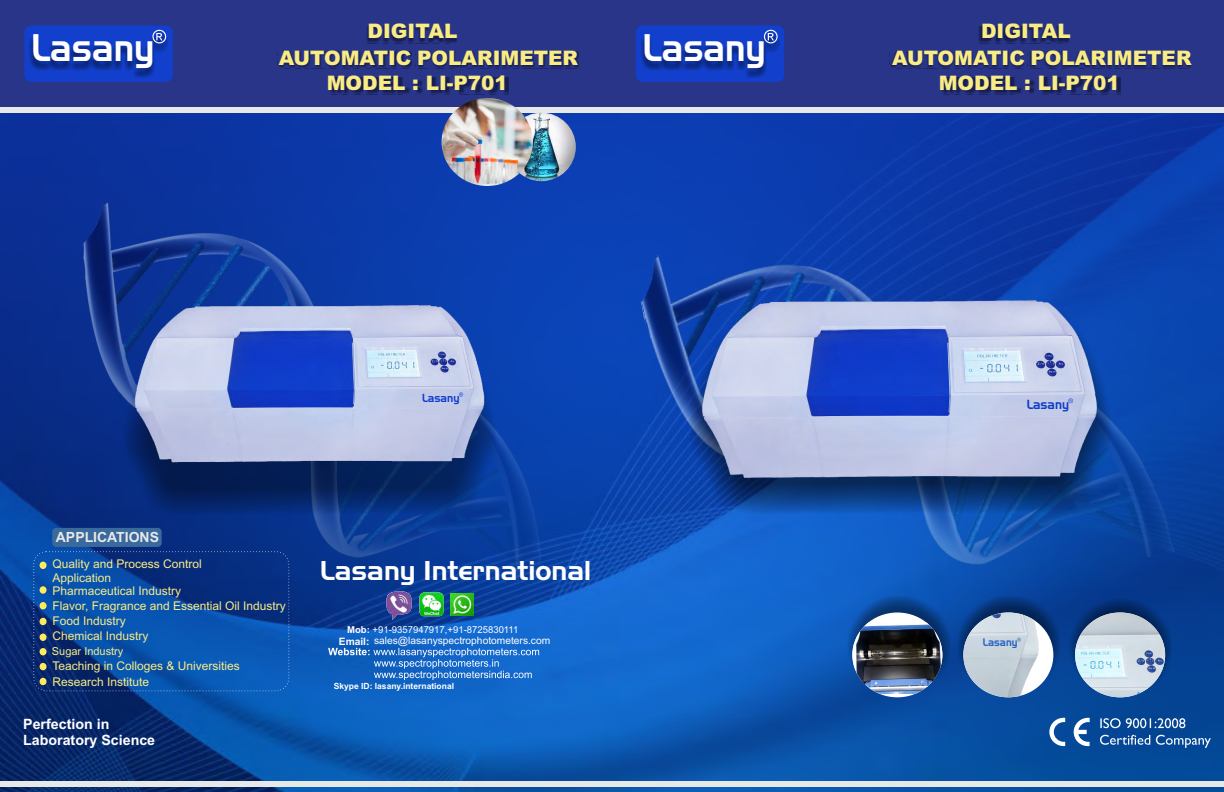
<style>
.page{position:relative;width:1224px;height:792px;background:#fff}
.page>*{position:absolute;margin:0;border:0;box-sizing:border-box;transform-origin:0 0}
.t1{font:37.4px "Aero Regular SWFTE";color:#fff;scale:.91 1}
.t2{font:26.4px "Aero Regular SWFTE";color:#fff}
.t3{font:900 20px/26.4px "Arial";color:#faec85}
.t4{font:700 14.2px/15.9px "Arial";color:#fff}
.t5{font:700 14px "Arial";color:#e7e8e8}
.t6{font:12.9px "Aero Regular SWFTE";color:#123dcc;scale:.91 1}
.t7{font:12px/13.1px "Arial";color:#faec85}
.t8{font:11.4px "Aero Regular SWFTE";color:#123dcc;scale:.91 1}
.t9{font:11px "Arial";color:#faec85}
.t10{font:10.6px "Aero Regular SWFTE";color:#2663c2;scale:.91 1}
.t11{font:10.2px "Arial";color:#fff}
.t12{font:9.5px "Arial";color:#fff}
.t13{font:700 8.5px "Arial";color:#fff}
.s1{font-weight:700}
</style>
<div class="page">
<img style="left:0;top:112px;width:1224px;height:680px">
<img style="left:634px;top:168px;width:541px;height:475px">
<img style="left:84px;top:203px;width:459px;height:377px">
<div style="left:957px;top:596px;width:103px;height:98px;background:#231f20;opacity:.49"></div>
<img style="left:963px;top:613px;width:90px;height:84px;border-radius:50%">
<svg style="left:1017px;top:638px;width:4px;height:4px"></svg>
<div style="left:1069px;top:599px;width:102px;height:98px;background:#231f20;opacity:.49"></div>
<img style="left:1075px;top:613px;width:90px;height:84px;border-radius:50%">
<div style="left:847px;top:597px;width:102px;height:97px;background:#231f20;opacity:.49"></div>
<div style="left:852px;top:613px;width:90px;height:84px;background:#fff;border-radius:50%"></div>
<img style="left:852px;top:622px;width:90px;height:71px">
<div style="left:40px;top:562px;width:7px;height:7px;background:#fdeb5f;border-radius:50%"></div>
<div style="left:40px;top:586px;width:7px;height:8px;background:#fdeb5f;border-radius:50%"></div>
<div style="left:40px;top:602px;width:7px;height:7px;background:#fdeb5f;border-radius:50%"></div>
<div style="left:40px;top:618px;width:7px;height:7px;background:#fdeb5f;border-radius:50%"></div>
<div style="left:40px;top:634px;width:7px;height:7px;background:#fdeb5f;border-radius:50%"></div>
<div style="left:40px;top:663px;width:7px;height:7px;background:#fdeb5f;border-radius:50%"></div>
<div style="left:40px;top:678px;width:7px;height:7px;background:#fdeb5f;border-radius:50%"></div>
<div style="left:40px;top:648px;width:7px;height:7px;background:#fdeb5f;border-radius:50%"></div>
<svg style="left:328px;top:648px;width:211px;height:32px;background:#377ccd"></svg>
<img style="left:420px;top:593px;width:24px;height:23px;border-radius:4px">
<img style="left:386px;top:591px;width:26px;height:29px">
<img style="left:451px;top:593px;width:22px;height:23px">
<div style="left:120px;top:324px;width:395px;height:204px;background:#231f20;opacity:.49"></div>
<img style="left:134px;top:297px;width:369px;height:177px">
<svg style="left:459px;top:392px;width:4px;height:5px"></svg>
<div style="left:685px;top:299px;width:447px;height:230px;background:#231f20;opacity:.65"></div>
<img style="left:701px;top:290px;width:417px;height:200px">
<svg style="left:1068px;top:398px;width:5px;height:5px"></svg>
<div style="left:0;top:781px;width:1224px;height:5px;background:#e7e8e8"></div>
<svg style="left:1074px;top:718px;width:16px;height:28px"></svg>
<svg style="left:1049px;top:718px;width:16px;height:28px"></svg>
<svg style="left:1100px;top:718px;width:111px;height:30px;background:#3267a7"></svg>
<div style="left:52px;top:528px;width:110px;height:19px;background:#39699d;border-radius:4px"></div>
<div style="left:34px;top:551px;width:255px;height:140px;border:1px dashed #fff;border-radius:13px"></div>
<div style="left:0;top:0;width:1224px;height:108px;background:#293589"></div>
<div style="left:24px;top:26px;width:149px;height:56px;background:#1240cc;border-radius:7px"></div>
<div style="left:27px;top:34px;width:141px;height:44px;background:#231f20;opacity:.49"></div>
<svg style="left:152px;top:30px;width:14px;height:13px"></svg>
<div style="left:0;top:107px;width:1224px;height:5px;background:#e7e8e8"></div>
<div style="left:636px;top:26px;width:148px;height:56px;background:#1240cc;border-radius:7px"></div>
<div style="left:639px;top:34px;width:140px;height:44px;background:#231f20;opacity:.49"></div>
<svg style="left:764px;top:30px;width:14px;height:13px"></svg>
<img style="left:507px;top:113px;width:69px;height:68px;border-radius:50%">
<img style="left:442px;top:98px;width:91px;height:88px;border-radius:50%">
<div style="left:329px;top:77px;width:180px;height:17px;background:#231f20;opacity:.49"></div>
<div style="left:365px;top:26px;width:92px;height:17px;background:#231f20;opacity:.49"></div>
<div style="left:278px;top:51px;width:134px;height:17px;background:#231f20;opacity:.49"></div>
<div style="left:416px;top:51px;width:163px;height:17px;background:#231f20;opacity:.49"></div>
<div style="left:941px;top:77px;width:180px;height:17px;background:#231f20;opacity:.49"></div>
<div style="left:977px;top:26px;width:92px;height:17px;background:#231f20;opacity:.49"></div>
<div style="left:890px;top:51px;width:134px;height:17px;background:#231f20;opacity:.49"></div>
<div style="left:1028px;top:51px;width:163px;height:17px;background:#231f20;opacity:.49"></div>
<h3 class="t3" style="left:279px;top:20px;width:301px;text-indent:89px">DIGITAL<br>AUTOMATIC POLARIMETER</h3>
<h1 class="t1" style="left:31px;top:25px;width:137px">Lasany</h1>
<h1 class="t1" style="left:643px;top:25px;width:137px">Lasany</h1>
<h3 class="t3" style="left:327px;top:72px;width:183px">MODEL : LI-P701</h3>
<p class="t8" style="left:422px;top:391px;width:43px">Lasany</p>
<p class="t5" style="left:56px;top:532px;width:105px">APPLICATIONS</p>
<p class="t7" style="left:52px;top:559px;width:151px">Quality and Process Control<br>Application<br>Pharmaceutical Industry</p>
<p class="t7" style="left:52px;top:599px;width:235px;line-height:15.2px">Flavor, Fragrance and Essential Oil Industry<br>Food Industry<br>Chemical Industry</p>
<p class="t7" style="left:52px;top:676px;width:98px">Research Institute</p>
<p class="t9" style="left:52px;top:647px;width:73px">Sugar Industry</p>
<p class="t7" style="left:52px;top:660px;width:189px">Teaching in Colloges &amp; Universities</p>
<p class="t4" style="left:23px;top:718px;width:134px">Perfection in<br>Laboratory Science</p>
<h2 class="t2" style="left:320px;top:554px;width:273px">Lasany International</h2>
<p class="t12" style="left:347px;top:626px;width:173px"><span class="s1">Mob:</span> +91-9357947917,+91-8725830111</p>
<p class="t11" style="left:339px;top:637px;width:213px"><span class="s1">Email:</span> sales@lasanyspectrophotometers.com</p>
<p class="t13" style="left:334px;top:683px;width:122px">Skype ID: lasany.international</p>
<h3 class="t3" style="left:892px;top:20px;width:301px;text-indent:89px">DIGITAL<br>AUTOMATIC POLARIMETER</h3>
<h3 class="t3" style="left:939px;top:72px;width:183px">MODEL : LI-P701</h3>
<p class="t6" style="left:1027px;top:397px;width:48px">Lasany</p>
<p class="t10" style="left:983px;top:636px;width:40px">Lasany</p>
</div>
